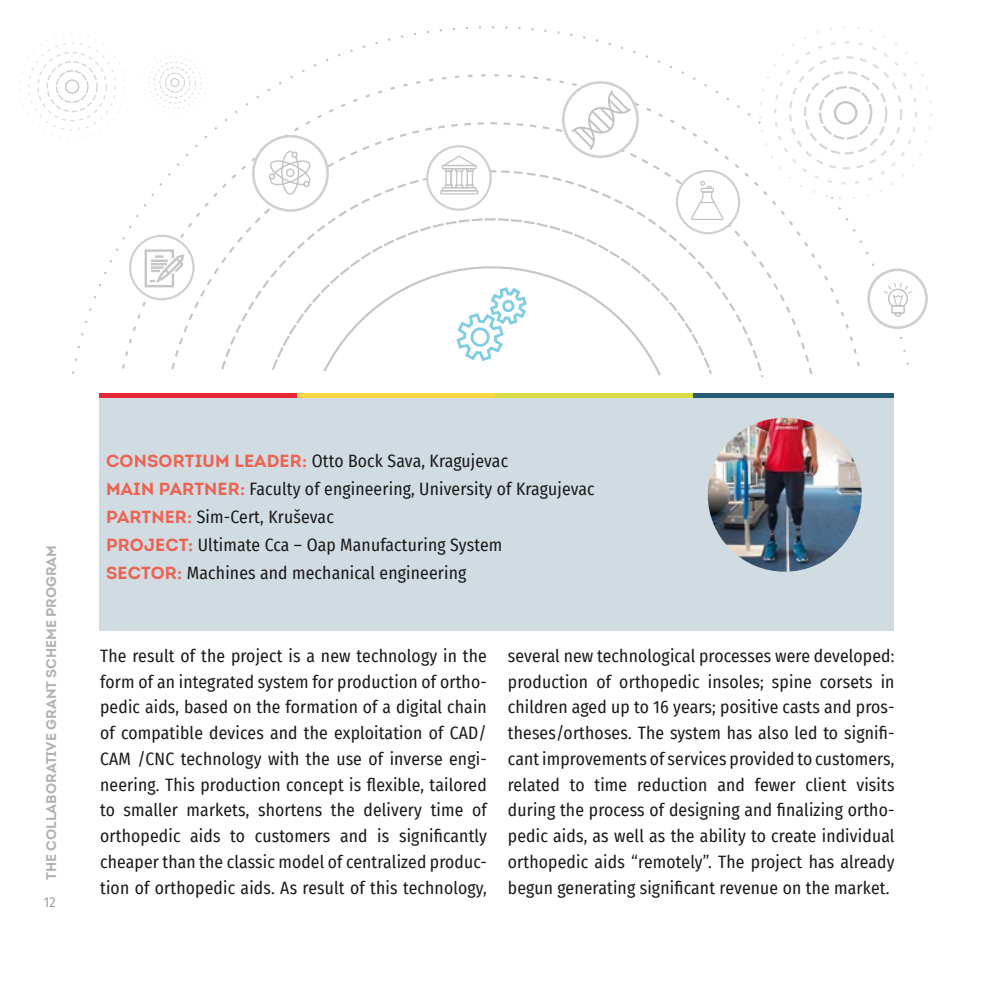
<style>
.page{position:relative;width:993px;height:993px;background:#fff}
.page>*{position:absolute;margin:0;border:0;box-sizing:border-box;transform-origin:0 0}
.t1{font:17.5px/25.7px "Fira Sans Condensed";letter-spacing:.01em;color:#1a1a18;text-align:justify}
.t2{font:700 14px "Intro";color:#b1b2b3}
.t3{font:14px "Fira Sans Condensed";color:#9c9d9d}
.s1{font-family:"Intro";font-weight:700;color:#ec6253}
</style>
<div class="page">
<div style="left:99px;top:393px;width:198px;height:5px;background:#e62735"></div>
<div style="left:297px;top:393px;width:198px;height:5px;background:#ffd746"></div>
<div style="left:495px;top:393px;width:198px;height:5px;background:#d6dc42"></div>
<div style="left:693px;top:393px;width:200px;height:5px;background:#275c75"></div>
<div style="left:99px;top:398px;width:794px;height:232px;background:#d1dce2"></div>
<img style="left:707px;top:417px;width:154px;height:154px;border-radius:77px">
<svg style="left:169px;top:121px;width:645px;height:254px"></svg>
<svg style="left:219px;top:169px;width:546px;height:208px"></svg>
<svg style="left:270px;top:217px;width:443px;height:159px"></svg>
<div style="left:253px;top:136px;width:74px;height:74px;background:#fff;border-radius:50%"></div>
<div style="left:252px;top:135px;width:77px;height:77px;border:3px solid #cfd0d0;border-radius:50%"></div>
<svg style="left:268px;top:151px;width:43px;height:44px"></svg>
<svg style="left:563px;top:82px;width:74px;height:75px"></svg>
<div style="left:562px;top:81px;width:76px;height:77px;border:3px solid #cfd0d0;border-radius:50%"></div>
<svg style="left:571px;top:90px;width:60px;height:60px"></svg>
<div style="left:867px;top:268px;width:60px;height:61px;border:3px solid #cfd0d0;border-radius:50%"></div>
<svg style="left:883px;top:282px;width:29px;height:34px"></svg>
<svg style="left:321px;top:265px;width:341px;height:112px"></svg>
<div style="left:676px;top:171px;width:63px;height:62px;background:#fff;border-radius:50%"></div>
<div style="left:675px;top:170px;width:65px;height:64px;border:2px solid #cfd0d0;border-radius:50%"></div>
<svg style="left:691px;top:181px;width:32px;height:39px"></svg>
<div style="left:130px;top:236px;width:63px;height:63px;background:#fff;border-radius:50%"></div>
<div style="left:129px;top:235px;width:65px;height:65px;border:2px solid #cfd0d0;border-radius:50%"></div>
<div style="left:427px;top:146px;width:63px;height:63px;background:#fff;border-radius:50%"></div>
<div style="left:426px;top:145px;width:65px;height:66px;border:2px solid #cfd0d0;border-radius:50%"></div>
<svg style="left:144px;top:248px;width:43px;height:40px"></svg>
<svg style="left:442px;top:187px;width:34px;height:4px"></svg>
<svg style="left:440px;top:190px;width:38px;height:4px"></svg>
<hr style="left:442px;top:165px;width:34px;height:4px;background:#c2c2c3">
<svg style="left:442px;top:155px;width:33px;height:33px"></svg>
<div style="left:37px;top:52px;width:70px;height:69px;border:1px dashed #dddede;border-radius:50%"></div>
<div style="left:46px;top:61px;width:52px;height:51px;border:1px dashed #d5d6d6;border-radius:50%"></div>
<div style="left:56px;top:70px;width:33px;height:33px;border:1px dashed #cecece;border-radius:50%"></div>
<div style="left:65px;top:79px;width:14px;height:15px;border:1px solid #c5c6c6;border-radius:50%"></div>
<div style="left:143px;top:50px;width:64px;height:65px;border:1px dashed #ececed;border-radius:50%"></div>
<div style="left:148px;top:56px;width:53px;height:53px;border:1px dashed #e5e5e5;border-radius:50%"></div>
<div style="left:154px;top:61px;width:42px;height:43px;border:1px dashed #dddede;border-radius:50%"></div>
<div style="left:159px;top:67px;width:31px;height:31px;border:1px dashed #d5d6d6;border-radius:50%"></div>
<div style="left:165px;top:73px;width:20px;height:20px;border:1px dashed #cecece;border-radius:50%"></div>
<div style="left:170px;top:78px;width:9px;height:9px;border:1px solid #c5c6c6;border-radius:50%"></div>
<div style="left:759px;top:27px;width:172px;height:171px;background:#fff;border-radius:50%"></div>
<div style="left:788px;top:56px;width:114px;height:114px;border:2px dashed #dddede;border-radius:50%"></div>
<div style="left:803px;top:71px;width:84px;height:84px;border:2px dashed #d5d6d6;border-radius:50%"></div>
<div style="left:818px;top:86px;width:54px;height:54px;border:2px dashed #cecece;border-radius:50%"></div>
<svg style="left:834px;top:102px;width:22px;height:21px"></svg>
<div style="left:833px;top:101px;width:24px;height:24px;border:2px solid #c5c6c6;border-radius:50%"></div>
<p class="t2" style="left:42px;top:879px;width:336px;rotate:-90deg">THE COLLABORATIVE GRANT SCHEME PROGRAM</p>
<p class="t3" style="left:44px;top:891px;width:13px">12</p>
<p class="t1" style="left:106px;top:446px;width:490px;line-height:28px;text-align:left"><span class="s1">CONSORTIUM LEADER:</span> Otto Bock Sava, Kragujevac<br><span class="s1">MAIN PARTNER:</span> Faculty of engineering, University of Kragujevac <span class="s1">PARTNER:</span> Sim-Cert, Kruševac<br><span class="s1">PROJECT:</span> Ultimate Cca – Oap Manufacturing System<br><span class="s1">SECTOR:</span> Machines and mechanical engineering</p>
<p class="t1" style="left:100px;top:642px;width:388px">The result of the project is a new technology in the form of an integrated system for production of ortho&shy;pedic aids, based on the formation of a digital chain of compatible devices and the exploitation of CAD/ CAM /CNC technology with the use of inverse engi&shy;neering. This production concept is flexible, tailored to smaller markets, shortens the delivery time of orthopedic aids to customers and is significantly cheaper than the classic model of centralized produc&shy;tion of orthopedic aids. As result of this technology,</p>
<p class="t1" style="left:507px;top:642px;width:388px">several new technological processes were developed: production of orthopedic insoles; spine corsets in children aged up to 16 years; positive casts and pros&shy;theses/orthoses. The system has also led to signifi&shy;cant improvements of services provided to customers, related to time reduction and fewer client visits during the process of designing and finalizing ortho&shy;pedic aids, as well as the ability to create individual orthopedic aids “remotely”. The project has already begun generating significant revenue on the market.</p>
</div>
